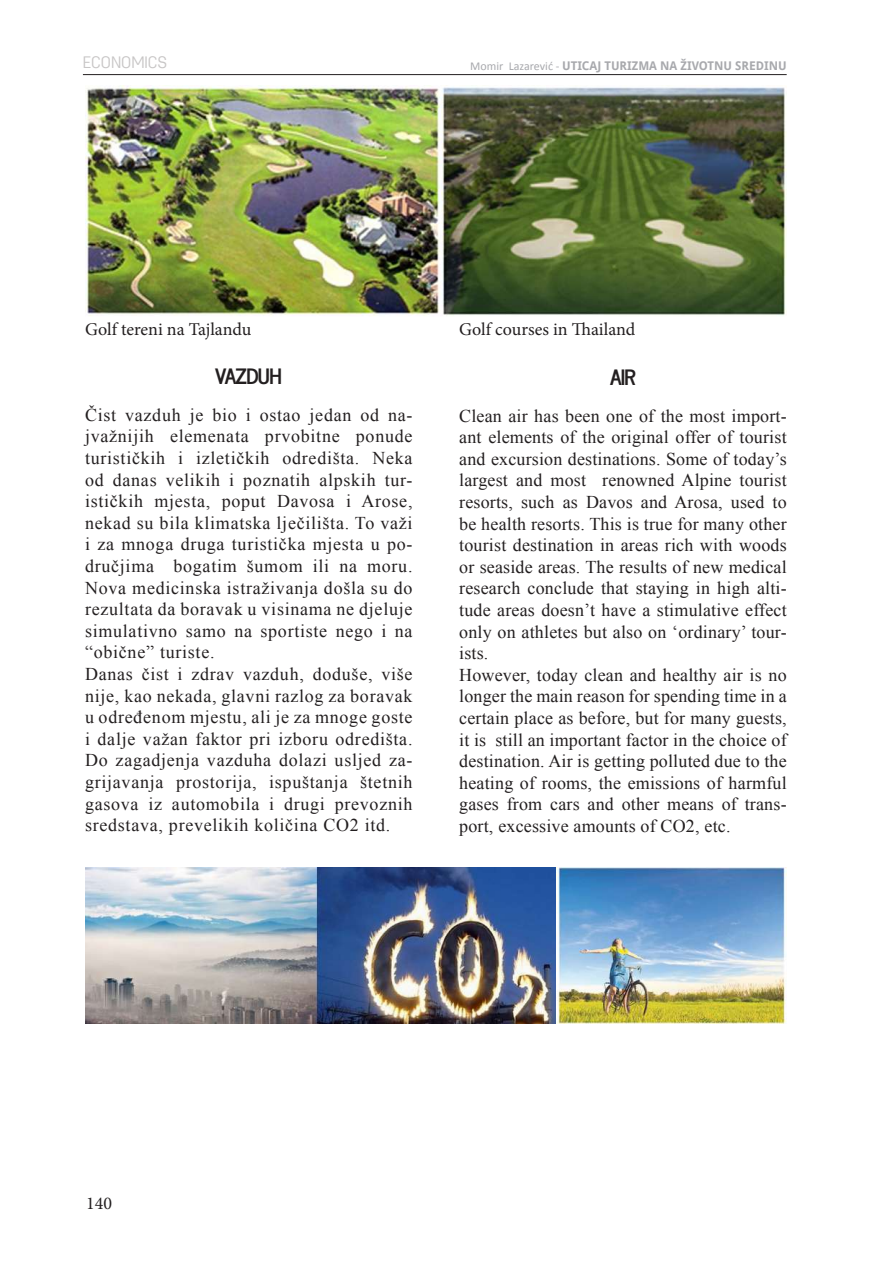
<style>
.page{position:relative;width:893px;height:1263px;background:#fff}
.page>*{position:absolute;margin:0;border:0;box-sizing:border-box;transform-origin:0 0}
.t1{font:700 21px "News Cycle";letter-spacing:-.05em;color:#231f20}
.t2{font:18px/21.6px "Times New Roman";letter-spacing:.01em;color:#231f20}
.t3{font:18px/21.6px "Times New Roman";letter-spacing:.04em;color:#231f20}
.t4{font:18px "Minion Pro";color:#231f20}
.t5{font:300 16.5px "Antartida Rnd W04";letter-spacing:-.005em;color:#c8c6c6}
.t6{font:700 12px "Droid Sans";color:#a8a9ad}
.s1{font-family:"Calibri";font-weight:400}
</style>
<div class="page">
<hr style="left:83px;top:74px;width:704px;height:1px;background:#231f20">
<img style="left:85px;top:85px;width:702px;height:231px">
<img style="left:85px;top:868px;width:702px;height:155px">
<p class="t5" style="left:83px;top:53px;width:86px">ECONOMICS</p>
<p class="t6" style="left:470px;top:57px;width:318px"><span class="s1">Momir Lazarević -</span> UTICAJ TURIZMA NA ŽIVOTNU SREDINU</p>
<p class="t4" style="left:85px;top:318px;width:168px">Golf tereni na Tajlandu</p>
<p class="t4" style="left:459px;top:318px;width:178px">Golf courses in Thailand</p>
<p class="t1" style="left:215px;top:358px;width:69px">VAZDUH</p>
<p class="t3" style="left:85px;top:404px;width:329px">Čist vazduh je bio i ostao jedan od na&shy;jvažnijih elemenata prvobitne ponude turističkih i izletičkih odredišta. Neka od danas velikih i poznatih alpskih tur&shy;ističkih mjesta, poput Davosa i Arose, nekad su bila klimatska lječilišta. To važi i za mnoga druga turistička mjesta u po&shy;dručjima bogatim šumom ili na moru.<br>Nova medicinska istraživanja došla su do rezultata da boravak u visinama ne djeluje simulativno samo na sportiste nego i na “obične” turiste.<br>Danas čist i zdrav vazduh, doduše, više nije, kao nekada, glavni razlog za boravak u određenom mjestu, ali je za mnoge goste i dalje važan faktor pri izboru odredišta.<br>Do zagadjenja vazduha dolazi usljed za&shy;grijavanja prostorija, ispuštanja štetnih gasova iz automobila i drugi prevoznih sredstava, prevelikih količina CO2 itd.</p>
<p class="t1" style="left:610px;top:359px;width:27px">AIR</p>
<p class="t2" style="left:459px;top:404px;width:329px">Clean air has been one of the most import&shy;ant elements of the original offer of tourist and excursion destinations. Some of today’s largest and most renowned Alpine tourist resorts, such as Davos and Arosa, used to be health resorts. This is true for many other tourist destination in areas rich with woods or seaside areas. The results of new medical research conclude that staying in high alti&shy;tude areas doesn’t have a stimulative effect only on athletes but also on ‘ordinary’ tour&shy;ists.<br>However, today clean and healthy air is no longer the main reason for spending time in a certain place as before, but for many guests, it is still an important factor in the choice of destination. Air is getting polluted due to the heating of rooms, the emissions of harmful gases from cars and other means of trans&shy;port, excessive amounts of CO2, etc.</p>
<p class="t4" style="left:86px;top:1191px;width:27px">140</p>
</div>
